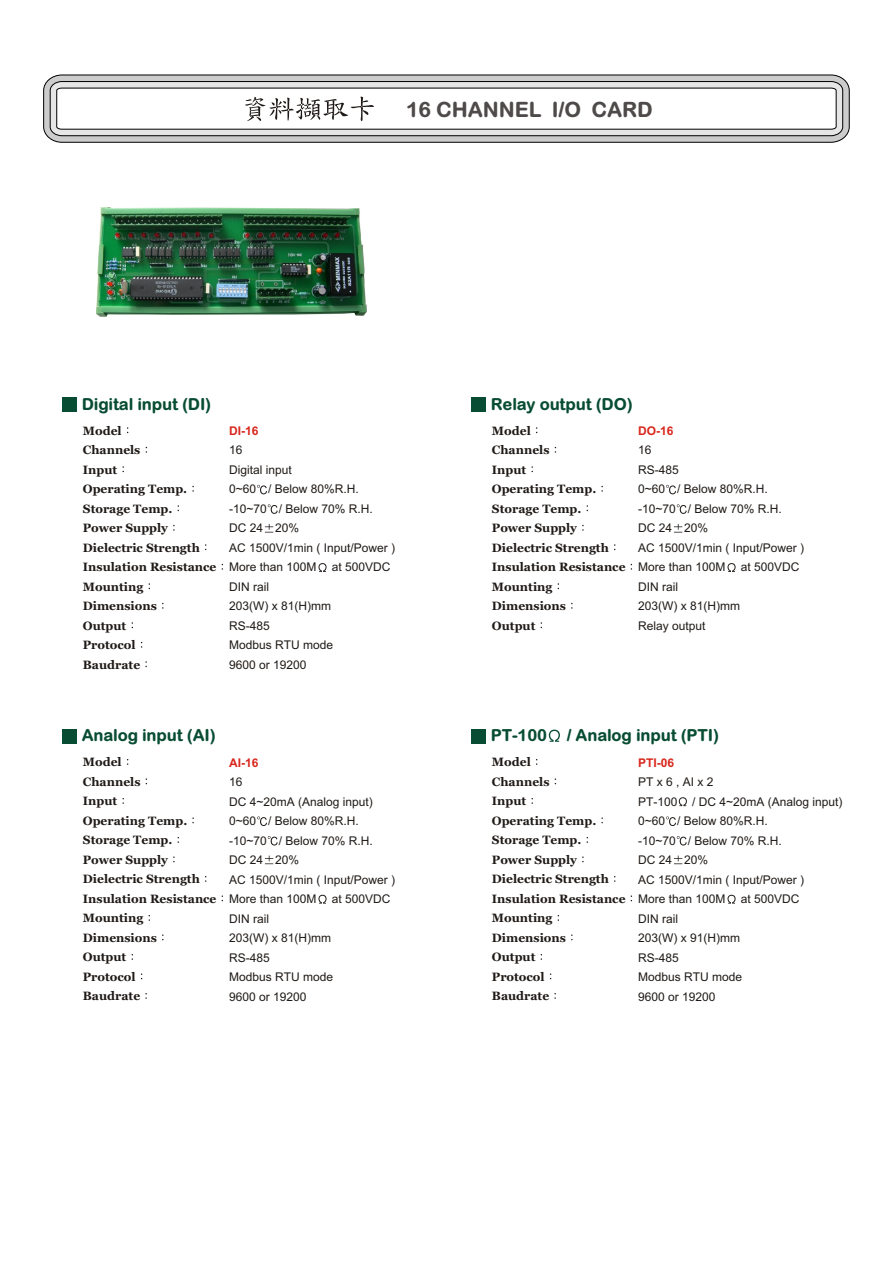
<style>
.page{position:relative;width:894px;height:1263px;background:#fff}
.page>*{position:absolute;margin:0;border:0;box-sizing:border-box;transform-origin:0 0}
.t1{font:700 21px "Arial Rounded MT Bold";color:#4f4a4a}
.t2{font:700 16.5px "Arial Rounded MT Bold";color:#084d33}
.t3{font:12px/19.5px "Arial";color:#1f1a17}
.t4{font:700 12px/19.5px "Georgia";color:#1f1a17}
.t5{font:700 12px "Arial";color:#d9261c}
</style>
<div class="page">
<svg style="left:43px;top:74px;width:807px;height:69px;background:#b0b0b0"></svg>
<svg style="left:49px;top:81px;width:795px;height:56px"></svg>
<div style="left:62px;top:397px;width:15px;height:15px;background:#084d33"></div>
<svg style="left:257px;top:485px;width:10px;height:9px"></svg>
<svg style="left:268px;top:504px;width:10px;height:10px"></svg>
<svg style="left:265px;top:524px;width:8px;height:9px"></svg>
<svg style="left:318px;top:563px;width:9px;height:9px"></svg>
<div style="left:62px;top:729px;width:15px;height:14px;background:#084d33"></div>
<svg style="left:257px;top:817px;width:10px;height:9px"></svg>
<svg style="left:268px;top:836px;width:10px;height:10px"></svg>
<svg style="left:265px;top:856px;width:8px;height:8px"></svg>
<svg style="left:318px;top:895px;width:9px;height:9px"></svg>
<div style="left:471px;top:397px;width:15px;height:15px;background:#084d33"></div>
<svg style="left:666px;top:485px;width:10px;height:9px"></svg>
<svg style="left:677px;top:504px;width:10px;height:10px"></svg>
<svg style="left:674px;top:524px;width:8px;height:9px"></svg>
<svg style="left:728px;top:563px;width:8px;height:9px"></svg>
<img style="left:96px;top:208px;width:270px;height:109px">
<div style="left:471px;top:729px;width:15px;height:14px;background:#084d33"></div>
<svg style="left:549px;top:730px;width:11px;height:12px"></svg>
<svg style="left:679px;top:797px;width:8px;height:9px"></svg>
<svg style="left:666px;top:817px;width:10px;height:9px"></svg>
<svg style="left:677px;top:836px;width:10px;height:10px"></svg>
<svg style="left:674px;top:856px;width:8px;height:8px"></svg>
<svg style="left:728px;top:895px;width:8px;height:9px"></svg>
<h1 class="t1" style="left:406px;top:102px;width:248px">16 CHANNEL I/O CARD</h1>
<h2 class="t2" style="left:82px;top:397px;width:131px">Digital input (DI)</h2>
<p class="t4" style="left:83px;top:422px;width:135px">Model<br>Channels<br>Input<br>Operating Temp.<br>Storage Temp.<br>Power Supply<br>Dielectric Strength<br>Insulation Resistance<br>Mounting<br>Dimensions<br>Output<br>Protocol<br>Baudrate</p>
<p class="t5" style="left:229px;top:426px;width:31px">DI-16</p>
<p class="t3" style="left:229px;top:442px;width:168px">16<br>Digital input<br>0~60 / Below 80%R.H. -10~70 / Below 70% R.H.<br>DC 24 20%<br>AC 1500V/1min ( Input/Power )<br>More than 100M</p>
<p class="t3" style="left:332px;top:559px;width:60px">at 500VDC</p>
<p class="t3" style="left:229px;top:578px;width:106px">DIN rail<br>203(W) x 81(H)mm<br>RS-485<br>Modbus RTU mode<br>9600 or 19200</p>
<h2 class="t2" style="left:82px;top:729px;width:135px">Analog input (AI)</h2>
<p class="t4" style="left:83px;top:753px;width:135px">Model<br>Channels<br>Input<br>Operating Temp.<br>Storage Temp.<br>Power Supply<br>Dielectric Strength<br>Insulation Resistance<br>Mounting<br>Dimensions<br>Output<br>Protocol<br>Baudrate</p>
<p class="t5" style="left:229px;top:758px;width:31px">AI-16</p>
<p class="t3" style="left:229px;top:773px;width:168px">16<br>DC 4~20mA (Analog input)<br>0~60 / Below 80%R.H. -10~70 / Below 70% R.H.<br>DC 24 20%<br>AC 1500V/1min ( Input/Power )<br>More than 100M</p>
<p class="t3" style="left:332px;top:890px;width:60px">at 500VDC</p>
<p class="t3" style="left:229px;top:910px;width:106px">DIN rail<br>203(W) x 81(H)mm<br>RS-485<br>Modbus RTU mode<br>9600 or 19200</p>
<h2 class="t2" style="left:491px;top:397px;width:144px">Relay output (DO)</h2>
<p class="t4" style="left:492px;top:422px;width:135px">Model<br>Channels<br>Input<br>Operating Temp.<br>Storage Temp.<br>Power Supply<br>Dielectric Strength<br>Insulation Resistance<br>Mounting<br>Dimensions<br>Output</p>
<p class="t5" style="left:638px;top:426px;width:37px">DO-16</p>
<p class="t3" style="left:638px;top:442px;width:168px">16<br>RS-485<br>0~60 / Below 80%R.H. -10~70 / Below 70% R.H.<br>DC 24 20%<br>AC 1500V/1min ( Input/Power )<br>More than 100M</p>
<p class="t3" style="left:741px;top:559px;width:60px">at 500VDC</p>
<p class="t3" style="left:638px;top:578px;width:104px">DIN rail<br>203(W) x 81(H)mm<br>Relay output</p>
<h2 class="t2" style="left:491px;top:729px;width:230px">PT-100 / Analog input (PTI)</h2>
<p class="t4" style="left:492px;top:753px;width:135px">Model<br>Channels<br>Input<br>Operating Temp.<br>Storage Temp.<br>Power Supply<br>Dielectric Strength<br>Insulation Resistance<br>Mounting<br>Dimensions<br>Output<br>Protocol<br>Baudrate</p>
<p class="t5" style="left:638px;top:758px;width:38px">PTI-06</p>
<p class="t3" style="left:638px;top:773px;width:206px">PT x 6 , AI x 2<br>PT-100 / DC 4~20mA (Analog input)<br>0~60 / Below 80%R.H.<br>-10~70 / Below 70% R.H.<br>DC 24 20%<br>AC 1500V/1min ( Input/Power )<br>More than 100M</p>
<p class="t3" style="left:741px;top:890px;width:60px">at 500VDC</p>
<p class="t3" style="left:638px;top:910px;width:106px">DIN rail<br>203(W) x 91(H)mm<br>RS-485<br>Modbus RTU mode<br>9600 or 19200</p>
</div>
